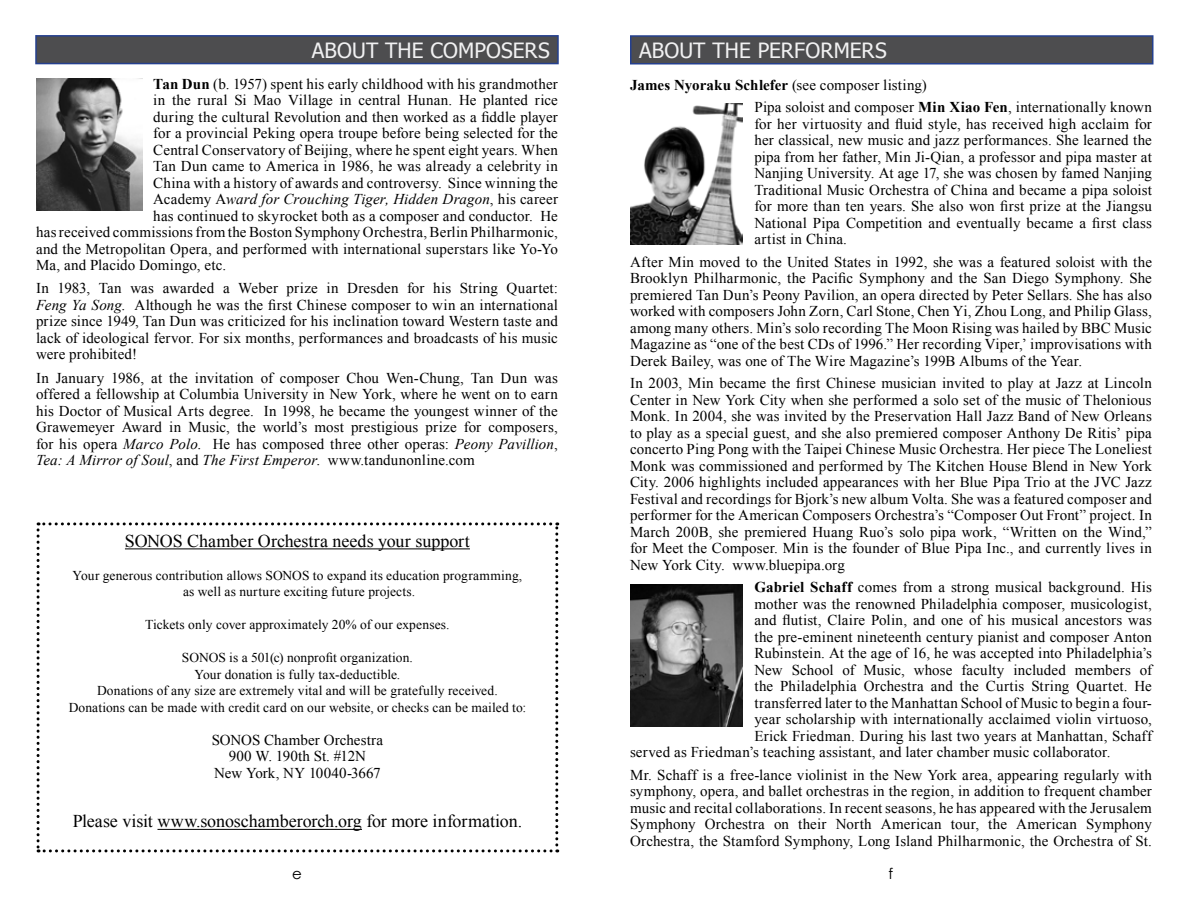
<style>
.page{position:relative;width:1188px;height:918px;background:#fff}
.page>*{position:absolute;margin:0;border:0;box-sizing:border-box;transform-origin:0 0}
.t1{font:21px "Tahoma";letter-spacing:.005em;color:#f1f1f2}
.t2{font:18px "Times New Roman";letter-spacing:-.005em;color:#000}
.t3{font:15px/16.5px "Times New Roman";letter-spacing:.01em;color:#000;text-align:justify}
.t4{font:italic 15px "Times New Roman";letter-spacing:.01em;color:#000}
.t5{font:15px "Century Gothic";color:#000}
.t6{font:13.5px/16.5px "Times New Roman";letter-spacing:.01em;color:#000;text-align:center}
.s1{font-weight:700}
.s2{font-style:normal}
.s3{font-style:italic}
</style>
<div class="page">
<div style="left:36px;top:36px;width:522px;height:28px;background:#4d4d4f"></div>
<div style="left:35px;top:35px;width:524px;height:29px;border:2px solid #25408f"></div>
<img style="left:36px;top:78px;width:106px;height:133px">
<svg style="left:37px;top:522px;width:521px;height:330px"></svg>
<div style="left:631px;top:36px;width:522px;height:28px;background:#4d4d4f"></div>
<div style="left:630px;top:35px;width:524px;height:29px;border:2px solid #25408f"></div>
<img style="left:630px;top:584px;width:112px;height:142px">
<img style="left:630px;top:104px;width:112px;height:140px">
<h1 class="t1" style="left:312px;top:36px;width:239px">ABOUT THE COMPOSERS</h1>
<p class="t3" style="left:153px;top:75px;width:406px"><span class="s1">Tan Dun</span> (b. 1957) spent his early childhood with his grandmother</p>
<p class="t3" style="left:153px;top:92px;width:406px">in the rural Si Mao Village in central Hunan. He planted rice</p>
<p class="t3" style="left:153px;top:108px;width:406px">during the cultural Revolution and then worked as a fiddle player</p>
<p class="t3" style="left:153px;top:125px;width:406px">for a provincial Peking opera troupe before being selected for the</p>
<p class="t3" style="left:153px;top:141px;width:406px">Central Conservatory of Beijing, where he spent eight years. When</p>
<p class="t3" style="left:153px;top:158px;width:406px">Tan Dun came to America in 1986, he was already a celebrity in</p>
<p class="t3" style="left:153px;top:174px;width:406px">China with a history of awards and controversy. Since winning the</p>
<p class="t4" style="left:153px;top:189px;width:406px"><span class="s2">Academy A</span>ward for Crouching Tiger, Hidden Dragon<span class="s2">, his career</span></p>
<p class="t3" style="left:153px;top:207px;width:406px">has continued to skyrocket both as a composer and conductor. He</p>
<p class="t3" style="left:36px;top:224px;width:523px">has received commissions from the Boston Symphony Orchestra, Berlin Philharmonic,</p>
<p class="t3" style="left:36px;top:240px;width:523px">and the Metropolitan Opera, and performed with international superstars like Yo-Yo</p>
<p class="t3" style="left:36px;top:257px;width:192px">Ma, and Placido Domingo, etc.</p>
<p class="t3" style="left:36px;top:280px;width:523px">In 1983, Tan was awarded a Weber prize in Dresden for his String Quartet:<br><span class="s3">Feng Ya Song</span>. Although he was the first Chinese composer to win an international prize since 1949, Tan Dun was criticized for his inclination toward Western taste and lack of ideological fervor. For six months, performances and broadcasts of his music were prohibited!</p>
<p class="t3" style="left:36px;top:369px;width:524px">In January 1986, at the invitation of composer Chou Wen-Chung, Tan Dun was offered a fellowship at Columbia University in New York, where he went on to earn his Doctor of Musical Arts degree. In 1998, he became the youngest winner of the Grawemeyer Award in Music, the world’s most prestigious prize for composers, for his opera <span class="s3">Marco Polo</span>. He has composed three other operas: <span class="s3">Peony Pavillion</span>, <span class="s3">Tea: A Mirror of Soul</span>, and <span class="s3">The First Emperor</span>. www.tandunonline.com</p>
<p class="t2" style="left:125px;top:529px;width:346px">SONOS Chamber Orchestra needs your support</p>
<p class="t6" style="left:73px;top:567px;width:451px">Your generous contribution allows SONOS to expand its education programming, as well as nurture exciting future projects.</p>
<p class="t6" style="left:145px;top:616px;width:306px">Tickets only cover approximately 20% of our expenses.</p>
<p class="t6" style="left:69px;top:649px;width:459px">SONOS is a 501(c) nonprofit organization.<br>Your donation is fully tax-deductible.<br>Donations of any size are extremely vital and will be gratefully received.<br>Donations can be made with credit card on our website, or checks can be mailed to:</p>
<p class="t3" style="left:212px;top:731px;width:173px;text-align:center">SONOS Chamber Orchestra<br>900 W. 190th St. #12N<br>New York, NY 10040-3667</p>
<p class="t2" style="left:73px;top:809px;width:451px">Please visit www.sonoschamberorch.org for more information.</p>
<p class="t5" style="left:292px;top:863px;width:11px">e</p>
<h1 class="t1" style="left:639px;top:36px;width:249px">ABOUT THE PERFORMERS</h1>
<p class="t3" style="left:754px;top:73px;width:399px;line-height:22.5px;text-indent:-124px"><span class="s1">James Nyoraku Schlefer</span> (see composer listing)<br>Pipa soloist and composer <span class="s1">Min Xiao Fen</span>, internationally known</p>
<p class="t3" style="left:754px;top:115px;width:399px">for her virtuosity and fluid style, has received high acclaim for her classical, new music and jazz performances. She learned the pipa from her father, Min Ji-Qian, a professor and pipa master at Nanjing University. At age 17, she was chosen by famed Nanjing Traditional Music Orchestra of China and became a pipa soloist for more than ten years. She also won first prize at the Jiangsu National Pipa Competition and eventually became a first class artist in China.</p>
<p class="t3" style="left:630px;top:253px;width:524px">After Min moved to the United States in 1992, she was a featured soloist with the Brooklyn Philharmonic, the Pacific Symphony and the San Diego Symphony. She premiered Tan Dun’s Peony Pavilion, an opera directed by Peter Sellars. She has also worked with composers John Zorn, Carl Stone, Chen Yi, Zhou Long, and Philip Glass, among many others. Min’s solo recording The Moon Rising was hailed by BBC Music Magazine as “one of the best CDs of 1996.” Her recording Viper,’ improvisations with Derek Bailey, was one of The Wire Magazine’s 199B Albums of the Year.</p>
<p class="t3" style="left:630px;top:375px;width:523px">In 2003, Min became the first Chinese musician invited to play at Jazz at Lincoln Center in New York City when she performed a solo set of the music of Thelonious Monk. In 2004, she was invited by the Preservation Hall Jazz Band of New Orleans to play as a special guest, and she also premiered composer Anthony De Ritis’ pipa concerto Ping Pong with the Taipei Chinese Music Orchestra. Her piece The Loneliest Monk was commissioned and performed by The Kitchen House Blend in New York City. 2006 highlights included appearances with her Blue Pipa Trio at the JVC Jazz Festival and recordings for Bjork’s new album Volta. She was a featured composer and performer for the American Composers Orchestra’s “Composer Out Front” project. In March 200B, she premiered Huang Ruo’s solo pipa work, “Written on the Wind,” for Meet the Composer. Min is the founder of Blue Pipa Inc., and currently lives in New York City. www.bluepipa.org</p>
<p class="t3" style="left:754px;top:579px;width:399px"><span class="s1">Gabriel Schaff</span> comes from a strong musical background. His</p>
<p class="t3" style="left:754px;top:595px;width:399px">mother was the renowned Philadelphia composer, musicologist,</p>
<p class="t3" style="left:754px;top:612px;width:399px">and flutist, Claire Polin, and one of his musical ancestors was</p>
<p class="t3" style="left:754px;top:628px;width:399px">the pre-eminent nineteenth century pianist and composer Anton</p>
<p class="t3" style="left:754px;top:645px;width:399px">Rubinstein. At the age of 16, he was accepted into Philadelphia’s</p>
<p class="t3" style="left:754px;top:661px;width:399px">New School of Music, whose faculty included members of</p>
<p class="t3" style="left:754px;top:678px;width:399px">the Philadelphia Orchestra and the Curtis String Quartet. He</p>
<p class="t3" style="left:754px;top:694px;width:399px">transferred later to the Manhattan School of Music to begin a four-</p>
<p class="t3" style="left:754px;top:711px;width:399px">year scholarship with internationally acclaimed violin virtuoso,</p>
<p class="t3" style="left:754px;top:727px;width:399px">Erick Friedman. During his last two years at Manhattan, Schaff</p>
<p class="t3" style="left:630px;top:744px;width:482px">served as Friedman’s teaching assistant, and later chamber music collaborator.</p>
<p class="t3" style="left:630px;top:766px;width:523px">Mr. Schaff is a free-lance violinist in the New York area, appearing regularly with symphony, opera, and ballet orchestras in the region, in addition to frequent chamber music and recital collaborations. In recent seasons, he has appeared with the Jerusalem Symphony Orchestra on their North American tour, the American Symphony Orchestra, the Stamford Symphony, Long Island Philharmonic, the Orchestra of St.</p>
<p class="t5" style="left:889px;top:863px;width:6px">f</p>
</div>
